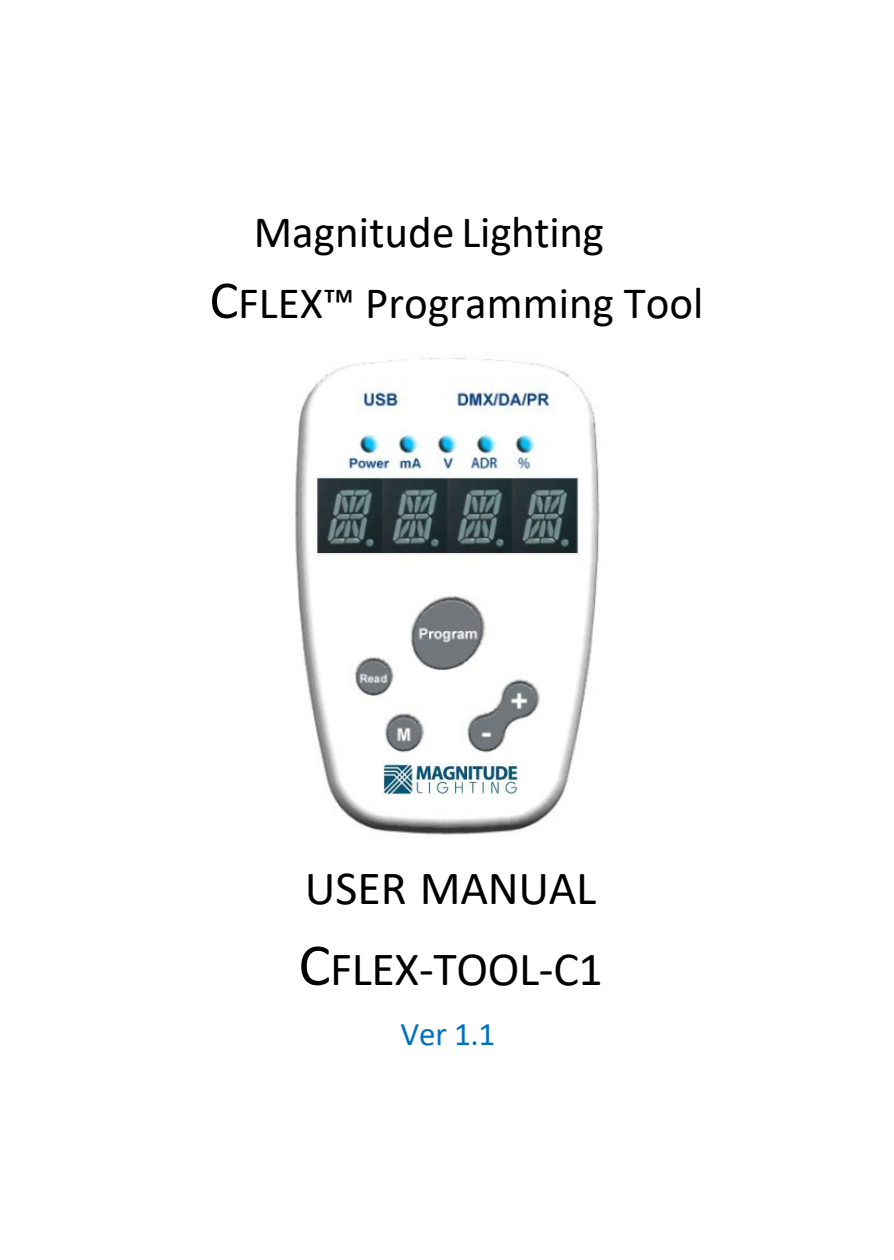
<style>
.page{position:relative;width:894px;height:1260px;background:#fff}
.page>*{position:absolute;margin:0;border:0;box-sizing:border-box;transform-origin:0 0}
.t1{font:48px "Calibri";letter-spacing:-.005em;color:#000}
.t2{font:45px/70.8px "Calibri";color:#000}
.t3{font:33px "Calibri";color:#0070c0}
.s1{font-size:54px}
.s2{font-size:60px}
</style>
<div class="page">
<img style="left:295px;top:358px;width:305px;height:477px">
<img style="left:382px;top:764px;width:135px;height:31px">
<h2 class="t2" style="left:209px;top:196px;width:495px;text-indent:44px">Magnitude Lighting<br><span class="s1">C</span>FLEX™ Programming Tool</h2>
<p class="t1" style="left:305px;top:855px;width:293px">USER MANUAL</p>
<p class="t1" style="left:298px;top:936px;width:306px"><span class="s2">C</span>FLEX-TOOL-C1</p>
<p class="t3" style="left:400px;top:1012px;width:96px">Ver 1.1</p>
</div>
